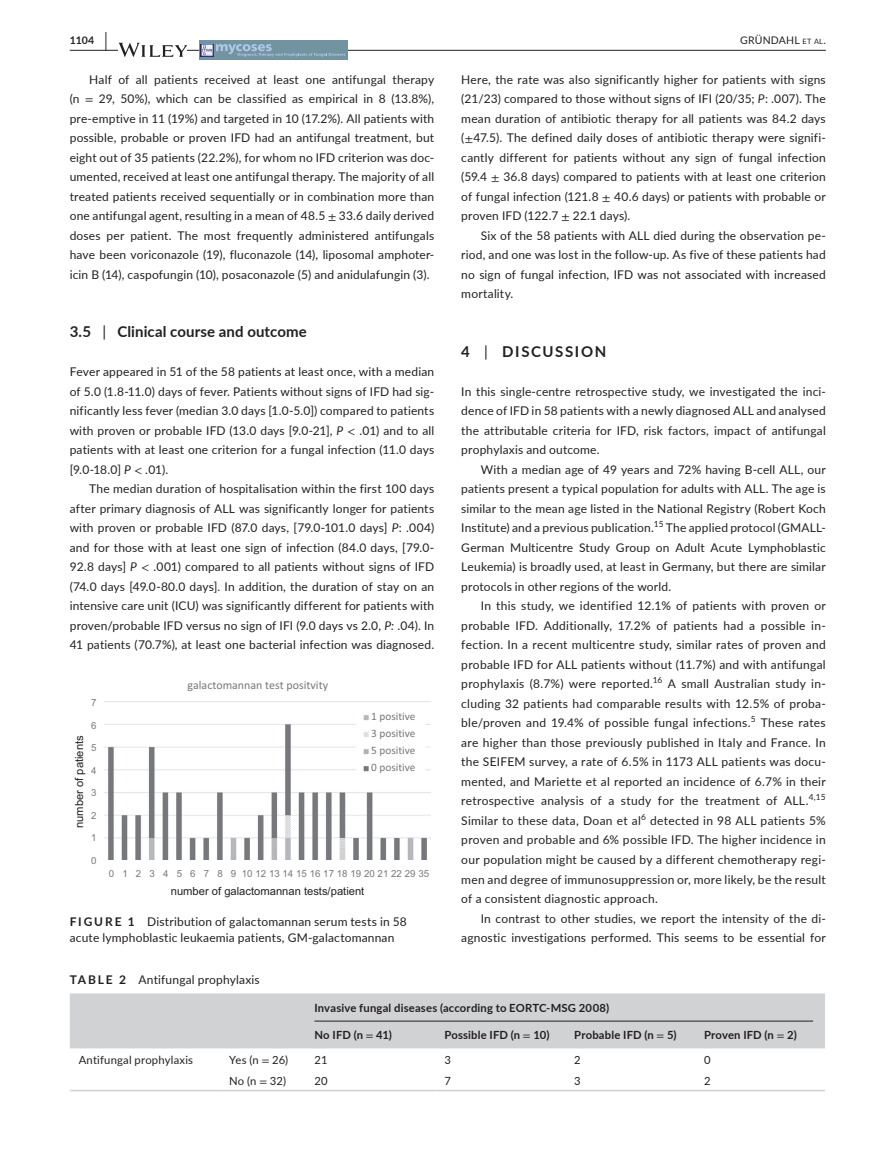
<style>
.page{position:relative;width:893px;height:1174px;background:#fff}
.page>*{position:absolute;margin:0;border:0;box-sizing:border-box;transform-origin:0 0}
.t1{font:700 15px "Lato";letter-spacing:.01em;color:#231f20}
.t2{font:700 15px "Lato";letter-spacing:.11em;color:#231f20}
.t3{font:12px/19.5px "Lato";letter-spacing:.015em;color:#231f20;text-align:justify}
.t4{font:12px "Calibri";color:#76787b}
.t5{font:700 11.25px "Lato";letter-spacing:.015em;color:#231f20}
.t6{font:11.25px "Arial";color:#231f20}
.t7{font:11.25px "Lato";letter-spacing:.015em;color:#231f20}
.t8{font:11.25px/16.8px "Calibri";color:#76787b;text-align:justify}
.t9{font:10.5px "Lato";letter-spacing:.015em;color:#231f20}
.t10{font:700 10.5px "Lato";color:#231f20}
.t11{font:9.75px "Arial";color:#76787b}
.t12{font:8.4px "Lato";color:#231f20}
.s1{font-size:19.5px}
.s2{font-size:7.35px}
.s3{font-family:"STIX"}
.s4{font-style:italic}
.s5{font-weight:400}
.s6{font-weight:700}
.s7{font-family:"STIX";font-weight:400}
</style>
<div class="page">
<hr style="left:70px;top:50px;width:756px;height:1px;background:#231f20">
<svg style="left:119px;top:43px;width:68px;height:14px"></svg>
<div style="left:199px;top:40px;width:149px;height:20px;background:#7294a1"></div>
<svg style="left:201px;top:44px;width:144px;height:13px"></svg>
<img style="left:105px;top:701px;width:326px;height:159px">
<div style="left:70px;top:993px;width:755px;height:55px;background:#d1d2d4"></div>
<hr style="left:70px;top:1089px;width:150px;height:2px;background:#d1d2d4">
<hr style="left:220px;top:1089px;width:85px;height:2px;background:#d1d2d4">
<hr style="left:305px;top:1089px;width:130px;height:2px;background:#d1d2d4">
<hr style="left:435px;top:1089px;width:130px;height:2px;background:#d1d2d4">
<hr style="left:565px;top:1089px;width:130px;height:2px;background:#d1d2d4">
<hr style="left:695px;top:1089px;width:130px;height:2px;background:#d1d2d4">
<hr style="left:314px;top:1020px;width:499px;height:1px;background:#231f20">
<p class="t10" style="left:70px;top:33px;width:39px">1104 <span class="s1">|</span></p>
<p class="t9" style="left:740px;top:33px;width:87px">GRÜNDAHL <span class="s2">et al</span>.</p>
<p class="t3" style="left:70px;top:69px;width:366px;text-indent:20px">Half of all patients received at least one antifungal therapy (n <span class="s3">=</span> 29, 50%), which can be classified as empirical in 8 (13.8%), pre-emptive in 11 (19%) and targeted in 10 (17.2%). All patients with possible, probable or proven IFD had an antifungal treatment, but eight out of 35 patients (22.2%), for whom no IFD criterion was doc&shy;umented, received at least one antifungal therapy. The majority of all treated patients received sequentially or in combination more than one antifungal agent, resulting in a mean of 48.5 <span class="s3">±</span> 33.6 daily derived doses per patient. The most frequently administered antifungals have been voriconazole (19), fluconazole (14), liposomal amphoter&shy;icin B (14), caspofungin (10), posaconazole (5) and anidulafungin (3).</p>
<p class="t3" style="left:461px;top:69px;width:366px">Here, the rate was also significantly higher for patients with signs (21/23) compared to those without signs of IFI (20/35; <span class="s4">P</span>: .007). The mean duration of antibiotic therapy for all patients was 84.2 days (<span class="s3">±</span>47.5). The defined daily doses of antibiotic therapy were signifi&shy;cantly different for patients without any sign of fungal infection (59.4 <span class="s3">±</span> 36.8 days) compared to patients with at least one criterion of fungal infection (121.8 <span class="s3">±</span> 40.6 days) or patients with probable or proven IFD (122.7 <span class="s3">±</span> 22.1 days).</p>
<p class="t3" style="left:461px;top:225px;width:366px;text-indent:20px">Six of the 58 patients with ALL died during the observation pe&shy;riod, and one was lost in the follow-up. As five of these patients had no sign of fungal infection, IFD was not associated with increased mortality.</p>
<p class="t1" style="left:70px;top:321px;width:238px">3.5 <span class="s5">|</span> Clinical course and outcome</p>
<p class="t3" style="left:70px;top:362px;width:366px">Fever appeared in 51 of the 58 patients at least once, with a median of 5.0 (1.8-11.0) days of fever. Patients without signs of IFD had sig&shy;nificantly less fever (median 3.0 days [1.0-5.0]) compared to patients with proven or probable IFD (13.0 days [9.0-21], <span class="s4">P</span> <span class="s3">&lt;</span> .01) and to all patients with at least one criterion for a fungal infection (11.0 days [9.0-18.0] <span class="s4">P</span> <span class="s3">&lt;</span> .01).</p>
<p class="t3" style="left:70px;top:479px;width:366px;text-indent:20px">The median duration of hospitalisation within the first 100 days after primary diagnosis of ALL was significantly longer for patients with proven or probable IFD (87.0 days, [79.0-101.0 days] <span class="s4">P</span>: .004) and for those with at least one sign of infection (84.0 days, [79.0- 92.8 days] <span class="s4">P</span> <span class="s3">&lt;</span> .001) compared to all patients without signs of IFD (74.0 days [49.0-80.0 days]. In addition, the duration of stay on an intensive care unit (ICU) was significantly different for patients with proven/probable IFD versus no sign of IFI (9.0 days vs 2.0, <span class="s4">P:</span> .04). In 41 patients (70.7%), at least one bacterial infection was diagnosed.</p>
<p class="t11" style="left:91px;top:696px;width:7px">7</p>
<p class="t11" style="left:91px;top:719px;width:7px">6</p>
<p class="t6" style="left:72px;top:828px;width:94px;rotate:-90deg">number of patients</p>
<p class="t11" style="left:91px;top:741px;width:7px">5</p>
<p class="t11" style="left:91px;top:764px;width:7px">4</p>
<p class="t11" style="left:91px;top:786px;width:7px">3</p>
<p class="t11" style="left:91px;top:809px;width:7px">2</p>
<p class="t11" style="left:91px;top:831px;width:7px">1</p>
<p class="t11" style="left:91px;top:854px;width:7px">0</p>
<p class="t4" style="left:187px;top:677px;width:142px">galactomannan test positvity</p>
<p class="t8" style="left:371px;top:708px;width:46px">1 positive 3 positive 5 positive 0 positive</p>
<p class="t11" style="left:109px;top:866px;width:322px">0 1 2 3 4 5 6 7 8 9 1012131415161718192021222935</p>
<p class="t6" style="left:171px;top:883px;width:195px">number of galactomannan tests/patient</p>
<p class="t3" style="left:70px;top:912px;width:339px;line-height:16.5px"><span class="s6">FIGURE 1</span> Distribution of galactomannan serum tests in 58 acute lymphoblastic leukaemia patients, GM-galactomannan</p>
<p class="t3" style="left:70px;top:969px;width:192px"><span class="s6">TABLE 2</span> Antifungal prophylaxis</p>
<p class="t2" style="left:461px;top:340px;width:147px">4 <span class="s5">|</span> DISCUSSION</p>
<p class="t3" style="left:461px;top:381px;width:366px">In this single-centre retrospective study, we investigated the inci&shy;dence of IFD in 58 patients with a newly diagnosed ALL and analysed the attributable criteria for IFD, risk factors, impact of antifungal prophylaxis and outcome.</p>
<p class="t3" style="left:461px;top:459px;width:366px;text-indent:20px">With a median age of 49 years and 72% having B-cell ALL, our patients present a typical population for adults with ALL. The age is similar to the mean age listed in the National Registry (Robert Koch Institute) and a previous publication.</p>
<p class="t12" style="left:654px;top:518px;width:11px">15</p>
<p class="t3" style="left:461px;top:518px;width:366px;text-indent:205px">The applied protocol (GMALL-German Multicentre Study Group on Adult Acute Lymphoblastic Leukemia) is broadly used, at least in Germany, but there are similar protocols in other regions of the world.</p>
<p class="t3" style="left:461px;top:596px;width:366px;text-indent:20px">In this study, we identified 12.1% of patients with proven or probable IFD. Additionally, 17.2% of patients had a possible in&shy;fection. In a recent multicentre study, similar rates of proven and probable IFD for ALL patients without (11.7%) and with antifungal prophylaxis (8.7%) were reported.</p>
<p class="t12" style="left:653px;top:674px;width:11px">16</p>
<p class="t3" style="left:461px;top:674px;width:366px;text-indent:207px">A small Australian study in&shy;cluding 32 patients had comparable results with 12.5% of proba&shy;ble/proven and 19.4% of possible fungal infections.</p>
<p class="t12" style="left:751px;top:713px;width:6px">5</p>
<p class="t3" style="left:461px;top:713px;width:366px;text-indent:299px">These rates are higher than those previously published in Italy and France. In the SEIFEM survey, a rate of 6.5% in 1173 ALL patients was docu&shy;mented, and Mariette et al reported an incidence of 6.7% in their retrospective analysis of a study for the treatment of ALL.<sup>4,15<br></sup>Similar to these data, Doan et al<sup>6</sup> detected in 98 ALL patients 5% proven and probable and 6% possible IFD. The higher incidence in our population might be caused by a different chemotherapy regi&shy;men and degree of immunosuppression or, more likely, be the result of a consistent diagnostic approach.</p>
<p class="t3" style="left:461px;top:908px;width:366px;text-align:right">In contrast to other studies, we report the intensity of the di&shy;agnostic investigations performed. This seems to be essential for</p>
<p class="t5" style="left:314px;top:999px;width:296px">Invasive fungal diseases (according to EORTC-MSG 2008)</p>
<p class="t5" style="left:314px;top:1026px;width:79px">No IFD (n <span class="s7">=</span> 41)</p>
<p class="t5" style="left:444px;top:1026px;width:107px">Possible IFD (n <span class="s7">=</span> 10)</p>
<p class="t5" style="left:574px;top:1026px;width:104px">Probable IFD (n <span class="s7">=</span> 5)</p>
<p class="t5" style="left:704px;top:1026px;width:94px">Proven IFD (n <span class="s7">=</span> 2)</p>
<p class="t7" style="left:79px;top:1051px;width:116px">Antifungal prophylaxis</p>
<p class="t7" style="left:229px;top:1051px;width:60px">Yes (n <span class="s3">=</span> 26)</p>
<p class="t7" style="left:315px;top:1051px;width:14px">21</p>
<p class="t7" style="left:444px;top:1051px;width:8px">3</p>
<p class="t7" style="left:574px;top:1051px;width:8px">2</p>
<p class="t7" style="left:704px;top:1051px;width:8px">0</p>
<p class="t7" style="left:229px;top:1072px;width:58px">No (n <span class="s3">=</span> 32)</p>
<p class="t7" style="left:314px;top:1072px;width:15px">20</p>
<p class="t7" style="left:444px;top:1072px;width:8px">7</p>
<p class="t7" style="left:574px;top:1072px;width:8px">3</p>
<p class="t7" style="left:704px;top:1072px;width:8px">2</p>
</div>
